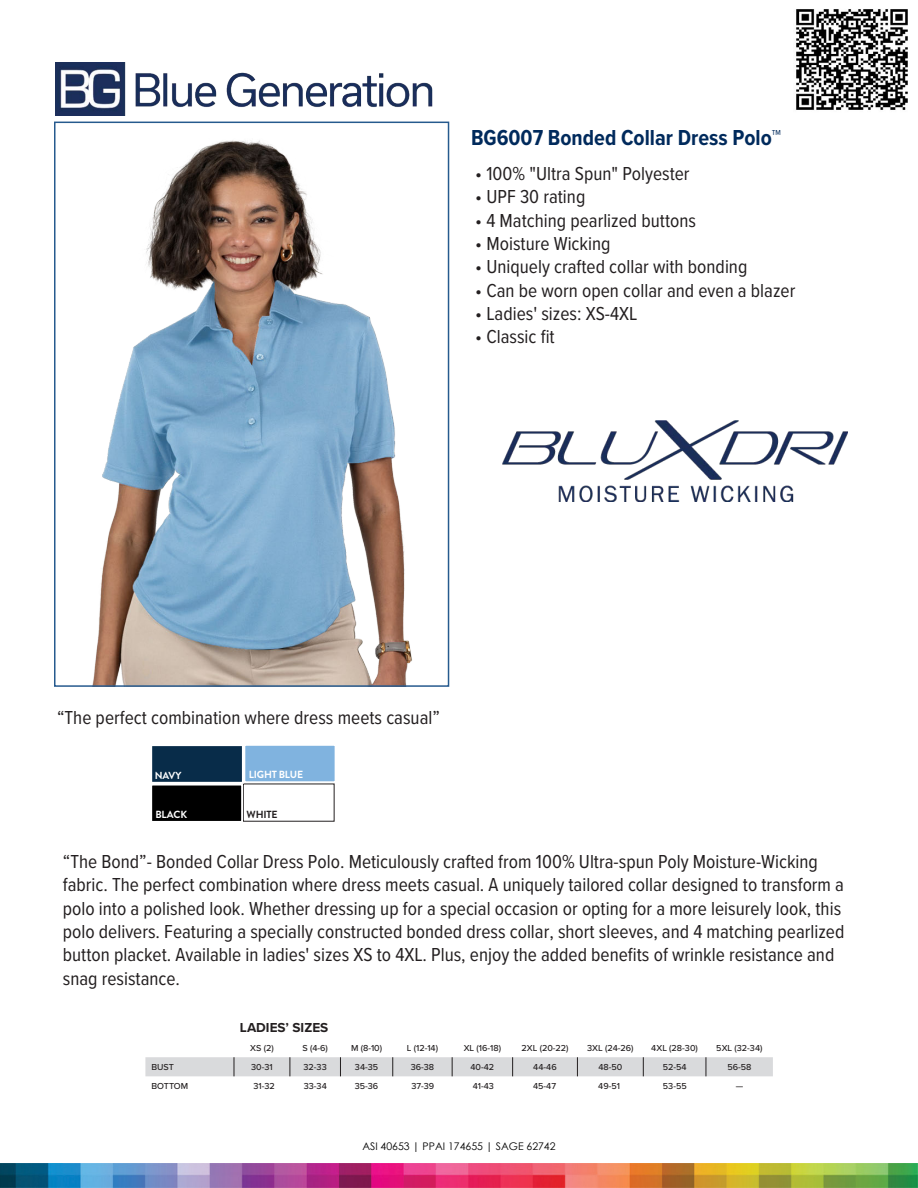
<style>
.page{position:relative;width:918px;height:1188px;background:#fff}
.page>*{position:absolute;margin:0;border:0;box-sizing:border-box;transform-origin:0 0}
.t1{font:700 22.5px "Proxima Nova Cond";color:#002a5c}
.t2{font:19.5px/23.4px "Proxima Nova Cond";color:#231f20}
.t3{font:700 13.5px "Proxima Nova";color:#231f20}
.t4{font:10.5px "Century Gothic";color:#000}
.t5{font:700 10.35px "Brandon Grotesque";letter-spacing:-.02em;color:#fff}
.t6{font:700 10.35px "Brandon Grotesque";letter-spacing:-.02em;color:#231f20}
.t7{font:700 10.2px "Brandon Grotesque";color:#fff}
.t8{font:500 9px/19px "Proxima Nova";color:#231f20}
</style>
<div class="page">
<img style="left:0;top:1164px;width:917px;height:23px">
<img style="left:92px;top:140px;width:320px;height:544px">
<div style="left:54px;top:122px;width:395px;height:565px;border:2px solid #265a8e"></div>
<img style="left:55px;top:62px;width:378px;height:54px">
<img style="left:503px;top:420px;width:344px;height:81px">
<img style="left:796px;top:9px;width:112px;height:101px">
<svg style="left:145px;top:1057px;width:628px;height:19px;background:#d7d8d9"></svg>
<div style="left:150px;top:784px;width:93px;height:39px;background:#000;border:2px solid #fff"></div>
<div style="left:244px;top:744px;width:92px;height:39px;background:#80b3df;border:2px solid #fff"></div>
<div style="left:150px;top:744px;width:94px;height:40px;background:#082c49;border:2px solid #fff"></div>
<p class="t1" style="left:471px;top:121px;width:312px">BG6007 Bonded Collar Dress Polo™</p>
<p class="t2" style="left:475px;top:161px;width:216px">• 100% "Ultra Spun" Polyester</p>
<p class="t2" style="left:475px;top:184px;width:112px">• UPF 30 rating</p>
<p class="t2" style="left:475px;top:208px;width:222px">• 4 Matching pearlized buttons</p>
<p class="t2" style="left:475px;top:231px;width:137px">• Moisture Wicking</p>
<p class="t2" style="left:475px;top:254px;width:274px">• Uniquely crafted collar with bonding</p>
<p class="t2" style="left:475px;top:278px;width:322px">• Can be worn open collar and even a blazer</p>
<p class="t2" style="left:475px;top:301px;width:164px">• Ladies' sizes: XS-4XL</p>
<p class="t2" style="left:475px;top:324px;width:81px">• Classic fit</p>
<p class="t2" style="left:57px;top:705px;width:384px">“The perfect combination where dress meets casual”</p>
<p class="t7" style="left:155px;top:768px;width:28px">NAVY</p>
<p class="t5" style="left:249px;top:767px;width:56px">LIGHT BLUE</p>
<p class="t5" style="left:155px;top:807px;width:33px">BLACK</p>
<p class="t6" style="left:247px;top:807px;width:32px">WHITE</p>
<p class="t2" style="left:63px;top:849px;width:783px">“The Bond”- Bonded Collar Dress Polo. Meticulously crafted from 100% Ultra-spun Poly Moisture-Wicking fabric. The perfect combination where dress meets casual. A uniquely tailored collar designed to transform a polo into a polished look. Whether dressing up for a special occasion or opting for a more leisurely look, this polo delivers. Featuring a specially constructed bonded dress collar, short sleeves, and 4 matching pearlized button placket. Available in ladies' sizes XS to 4XL. Plus, enjoy the added benefits of wrinkle resistance and snag resistance.</p>
<p class="t3" style="left:240px;top:1018px;width:90px">LADIES’ SIZES</p>
<p class="t8" style="left:250px;top:1038px;width:25px">XS (2)</p>
<p class="t8" style="left:302px;top:1038px;width:27px">S (4-6)</p>
<p class="t8" style="left:351px;top:1038px;width:33px">M (8-10)</p>
<p class="t8" style="left:407px;top:1038px;width:33px">L (12-14)</p>
<p class="t8" style="left:464px;top:1038px;width:39px">XL (16-18)</p>
<p class="t8" style="left:522px;top:1038px;width:49px">2XL (20-22)</p>
<p class="t8" style="left:587px;top:1038px;width:48px">3XL (24-26)</p>
<p class="t8" style="left:651px;top:1038px;width:48px">4XL (28-30)</p>
<p class="t8" style="left:716px;top:1038px;width:48px">5XL (32-34)</p>
<p class="t8" style="left:151px;top:1058px;width:38px">BUST<br>BOTTOM</p>
<p class="t8" style="left:251px;top:1058px;width:25px">30-31<br>31-32</p>
<p class="t8" style="left:304px;top:1058px;width:25px">32-33<br>33-34</p>
<p class="t8" style="left:355px;top:1058px;width:25px">34-35<br>35-36</p>
<p class="t8" style="left:411px;top:1058px;width:25px">36-38<br>37-39</p>
<p class="t8" style="left:471px;top:1058px;width:25px">40-42<br>41-43</p>
<p class="t8" style="left:533px;top:1058px;width:25px">44-46<br>45-47</p>
<p class="t8" style="left:598px;top:1058px;width:26px">48-50<br>49-51</p>
<p class="t8" style="left:663px;top:1058px;width:26px">52-54<br>53-55</p>
<p class="t8" style="left:727px;top:1058px;width:26px;text-align:center">56-58 —</p>
<p class="t4" style="left:362px;top:1139px;width:195px">ASI 40653 | PPAI 174655 | SAGE 62742</p>
</div>
